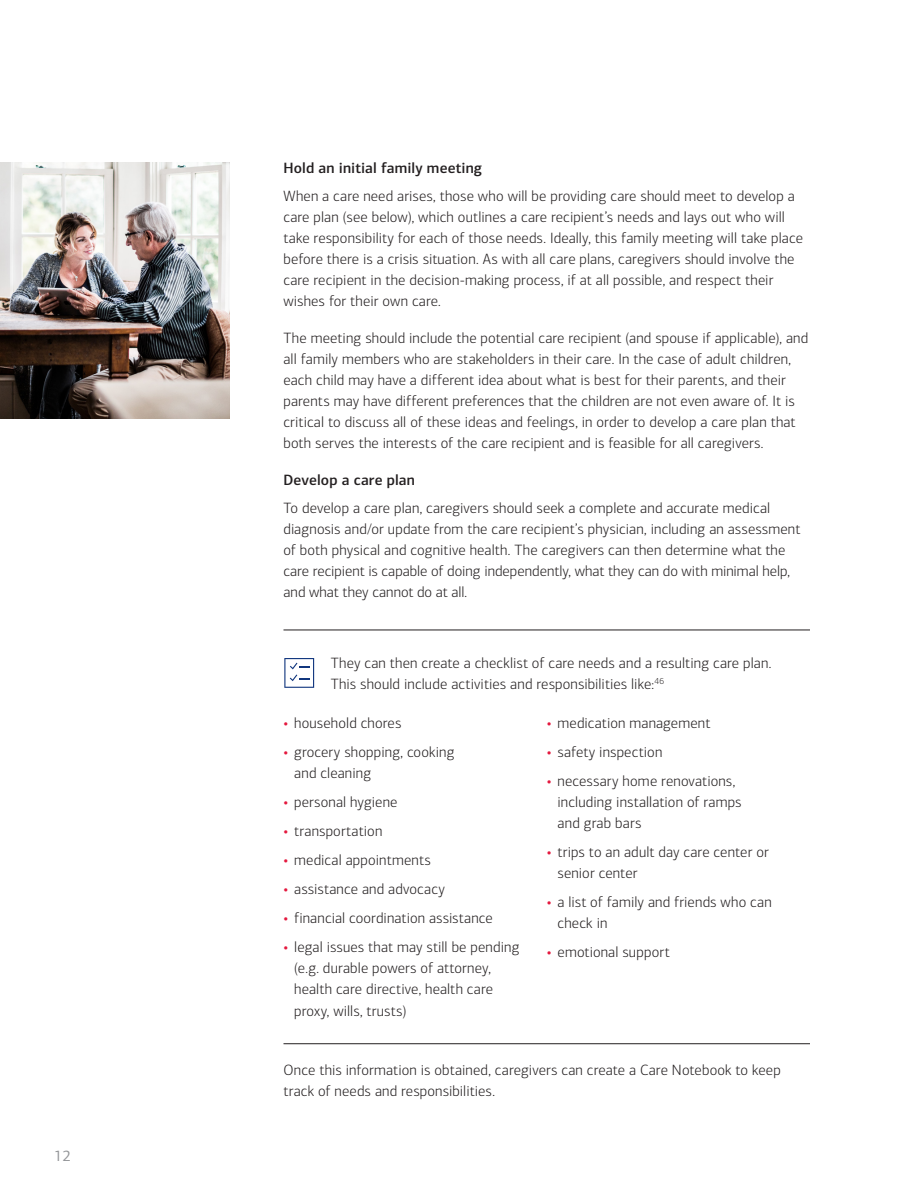
<style>
.page{position:relative;width:918px;height:1188px;background:#fff}
.page>*{position:absolute;margin:0;border:0;box-sizing:border-box;transform-origin:0 0}
.t1{font:300 15px/21px "Connections";letter-spacing:.01em;color:#231f20}
.t2{font:500 15px "Connections";letter-spacing:.01em;color:#231f20}
.t3{font:15px "Connections";color:#939598}
.s1{font-weight:400;color:#e4183e}
</style>
<div class="page">
<img style="left:0;top:162px;width:230px;height:256px">
<hr style="left:284px;top:630px;width:526px;height:1px;background:#231f20">
<hr style="left:284px;top:1043px;width:526px;height:1px;background:#231f20">
<svg style="left:284px;top:658px;width:30px;height:30px"></svg>
<p class="t3" style="left:54px;top:1147px;width:19px">12</p>
<h3 class="t2" style="left:284px;top:159px;width:200px">Hold an initial family meeting</h3>
<p class="t1" style="left:284px;top:186px;width:521px">When a care need arises, those who will be providing care should meet to develop a care plan (see below), which outlines a care recipient’s needs and lays out who will take responsibility for each of those needs. Ideally, this family meeting will take place before there is a crisis situation. As with all care plans, caregivers should involve the care recipient in the decision-making process, if at all possible, and respect their wishes for their own care.</p>
<p class="t1" style="left:284px;top:328px;width:526px">The meeting should include the potential care recipient (and spouse if applicable), and all family members who are stakeholders in their care. In the case of adult children, each child may have a different idea about what is best for their parents, and their parents may have different preferences that the children are not even aware of. It is critical to discuss all of these ideas and feelings, in order to develop a care plan that both serves the interests of the care recipient and is feasible for all caregivers.</p>
<h3 class="t2" style="left:284px;top:471px;width:133px">Develop a care plan</h3>
<p class="t1" style="left:284px;top:498px;width:518px">To develop a care plan, caregivers should seek a complete and accurate medical diagnosis and/or update from the care recipient’s physician, including an assessment of both physical and cognitive health. The caregivers can then determine what the care recipient is capable of doing independently, what they can do with minimal help, and what they cannot do at all.</p>
<p class="t1" style="left:331px;top:652px;width:442px;line-height:21.6px">They can then create a checklist of care needs and a resulting care plan.<br>This should include activities and responsibilities like:<sup>46</sup></p>
<p class="t1" style="left:283px;top:712px;width:119px"><span class="s1">•</span> household chores</p>
<p class="t1" style="left:294px;top:741px;width:162px;text-indent:-11px"><span class="s1">•</span> grocery shopping, cooking and cleaning</p>
<p class="t1" style="left:283px;top:791px;width:116px"><span class="s1">•</span> personal hygiene</p>
<p class="t1" style="left:283px;top:820px;width:100px"><span class="s1">•</span> transportation</p>
<p class="t1" style="left:283px;top:849px;width:149px"><span class="s1">•</span> medical appointments</p>
<p class="t1" style="left:283px;top:879px;width:163px"><span class="s1">•</span> assistance and advocacy</p>
<p class="t1" style="left:283px;top:908px;width:211px"><span class="s1">•</span> financial coordination assistance</p>
<p class="t1" style="left:294px;top:937px;width:227px;text-indent:-11px"><span class="s1">•</span> legal issues that may still be pending (e.g. durable powers of attorney, health care directive, health care proxy, wills, trusts)</p>
<p class="t1" style="left:547px;top:712px;width:165px"><span class="s1">•</span> medication management</p>
<p class="t1" style="left:547px;top:741px;width:117px"><span class="s1">•</span> safety inspection</p>
<p class="t1" style="left:558px;top:770px;width:186px;text-indent:-11px"><span class="s1">•</span> necessary home renovations, including installation of ramps and grab bars</p>
<p class="t1" style="left:558px;top:841px;width:213px;text-indent:-11px"><span class="s1">•</span> trips to an adult day care center or senior center</p>
<p class="t1" style="left:558px;top:891px;width:216px;text-indent:-11px"><span class="s1">•</span> a list of family and friends who can check in</p>
<p class="t1" style="left:547px;top:942px;width:124px"><span class="s1">•</span> emotional support</p>
<p class="t1" style="left:284px;top:1060px;width:499px">Once this information is obtained, caregivers can create a Care Notebook to keep track of needs and responsibilities.</p>
</div>
